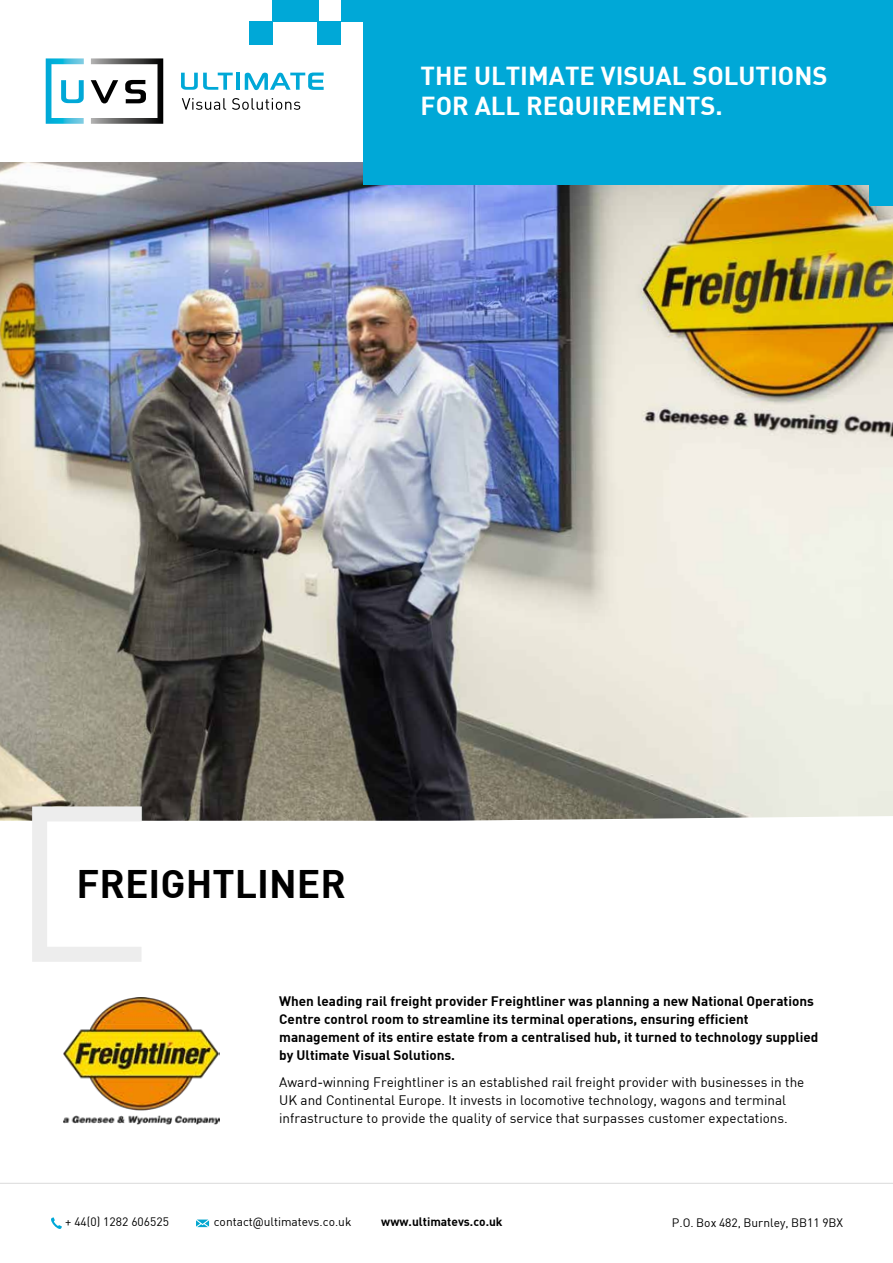
<style>
.page{position:relative;width:893px;height:1263px;background:#fff}
.page>*{position:absolute;margin:0;border:0;box-sizing:border-box;transform-origin:0 0}
.t1{font:700 39px "DIN";color:#000}
.t2{font:700 25.5px/30.6px "DIN";color:#fff}
.t3{font:700 13.5px/18px "DIN";color:#000}
.t4{font:13.5px/18px "DIN";color:#000}
.t5{font:12px "DIN";color:#000}
.t6{font:700 12px "DIN";color:#000}
.s1{font-family:"Roboto"}
</style>
<div class="page">
<svg style="left:196px;top:1219px;width:13px;height:8px"></svg>
<hr style="left:0;top:1183px;width:893px;height:1px;background:#dadada">
<svg style="left:51px;top:1217px;width:11px;height:12px"></svg>
<img style="left:0;top:162px;width:893px;height:659px">
<svg style="left:46px;top:58px;width:38px;height:66px"></svg>
<svg style="left:91px;top:58px;width:72px;height:66px"></svg>
<svg style="left:181px;top:73px;width:52px;height:17px"></svg>
<hr style="left:236px;top:73px;width:3px;height:17px;background:#00a8d7">
<svg style="left:245px;top:73px;width:79px;height:17px"></svg>
<svg style="left:182px;top:98px;width:44px;height:12px"></svg>
<svg style="left:232px;top:98px;width:68px;height:12px"></svg>
<div style="left:363px;top:0;width:530px;height:185px;background:#00a8d7"></div>
<div style="left:341px;top:0;width:23px;height:22px;background:#00a8d7"></div>
<div style="left:318px;top:22px;width:23px;height:23px;background:#00a8d7"></div>
<div style="left:295px;top:0;width:23px;height:22px;background:#00a8d7"></div>
<div style="left:273px;top:0;width:23px;height:22px;background:#00a8d7"></div>
<div style="left:249px;top:22px;width:24px;height:23px;background:#00a8d7"></div>
<div style="left:870px;top:183px;width:23px;height:23px;background:#00a8d7"></div>
<img style="left:64px;top:997px;width:155px;height:128px">
<div style="left:32px;top:806px;width:117px;height:156px;border:15px solid #ededed"></div>
<h2 class="t2" style="left:421px;top:59px;width:408px">THE ULTIMATE VISUAL SOLUTIONS<br>FOR ALL REQUIREMENTS.</h2>
<h1 class="t1" style="left:77px;top:858px;width:271px">FREIGHTLINER</h1>
<p class="t3" style="left:279px;top:992px;width:541px">When leading rail freight provider Freightliner was planning a new National Operations Centre control room to streamline its terminal operations, ensuring efficient management of its entire estate from a centralised hub, it turned to technology supplied by Ultimate Visual Solutions.</p>
<p class="t4" style="left:279px;top:1073px;width:527px">Award-winning Freightliner is an established rail freight provider with businesses in the<br>UK and Continental Europe. It invests in locomotive technology, wagons and terminal infrastructure to provide the quality of service that surpasses customer expectations.</p>
<p class="t5" style="left:65px;top:1214px;width:105px">+ 44(0) 1282 606525</p>
<p class="t5" style="left:214px;top:1214px;width:139px">contact<span class="s1">@</span>ultimatevs.co.uk</p>
<p class="t6" style="left:381px;top:1213px;width:123px">www.ultimatevs.co.uk</p>
<p class="t5" style="left:672px;top:1215px;width:173px">P.O. Box 482, Burnley, BB11 9BX</p>
</div>
